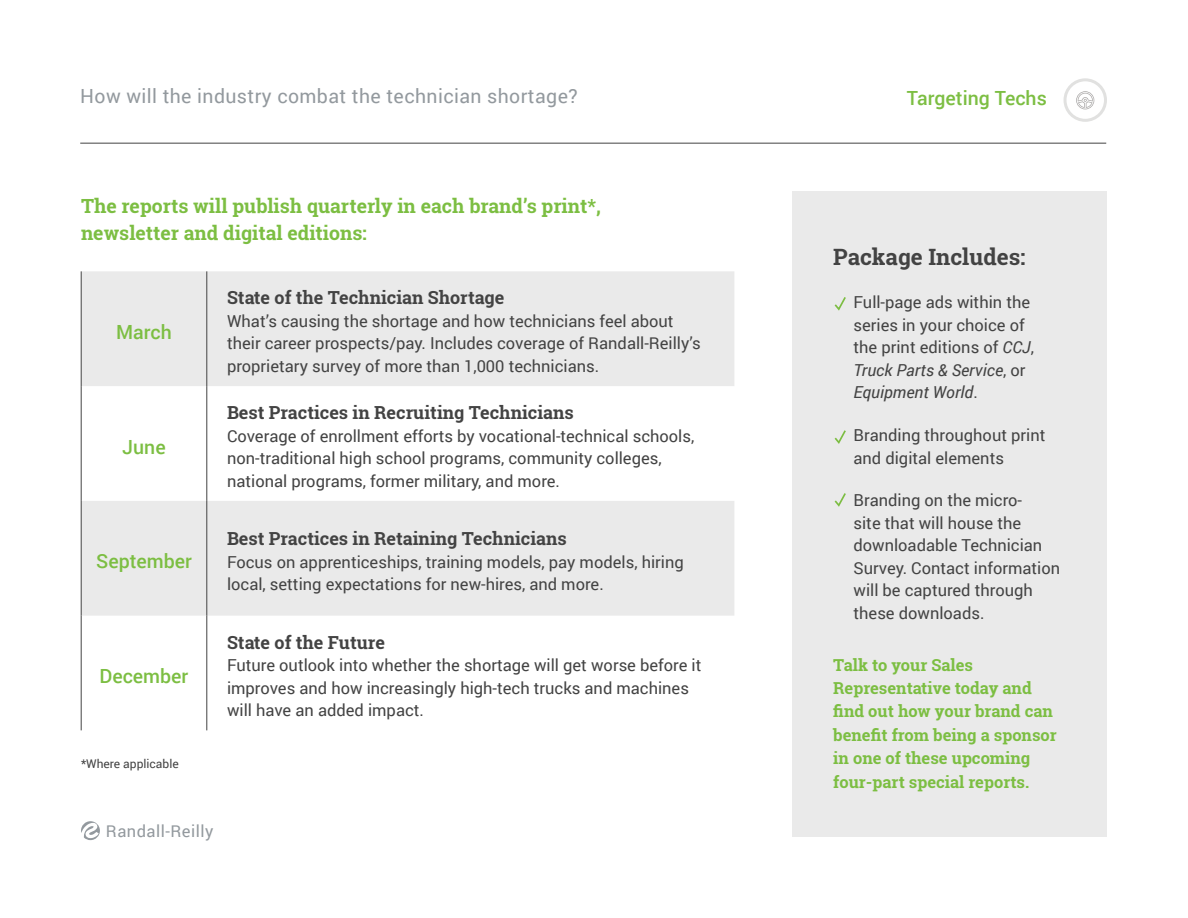
<style>
.page{position:relative;width:1188px;height:918px;background:#fff}
.page>*{position:absolute;margin:0;border:0;box-sizing:border-box;transform-origin:0 0}
.t1{font:700 22.5px "Roboto Slab";color:#434343}
.t2{font:700 19.5px/27px "Roboto Slab";color:#7cbe42}
.Callout_2{font:19.5px "Roboto";letter-spacing:.02em;color:#93999e}
.t3{font:500 19.5px "Roboto";color:#7cbe42}
.t4{font:700 18px "Roboto Slab";color:#434343}
.t5{font:16.5px/22.5px "Roboto";color:#434343}
.t6{font:700 16.5px/23.4px "Roboto Slab";color:#7cbe42}
.t7{font:16.5px "Roboto";letter-spacing:.03em;color:#93999e}
.t8{font:12px "Roboto";color:#434343}
.s1{font-style:italic}
</style>
<div class="page">
<div style="left:792px;top:191px;width:315px;height:646px;background:#eaeaea"></div>
<hr style="left:80px;top:143px;width:1026px;height:1px;background:#434343">
<div style="left:1064px;top:78px;width:43px;height:44px;border:3px solid #e1e1e0;border-radius:50%"></div>
<svg style="left:1076px;top:91px;width:18px;height:18px"></svg>
<svg style="left:82px;top:271px;width:652px;height:345px;fill:#eaeaea"></svg>
<hr style="left:81px;top:271px;width:1px;height:115px;background:#434343">
<hr style="left:207px;top:271px;width:1px;height:115px;background:#434343">
<hr style="left:81px;top:386px;width:1px;height:115px;background:#434343">
<hr style="left:207px;top:386px;width:1px;height:115px;background:#434343">
<hr style="left:81px;top:501px;width:1px;height:115px;background:#434343">
<hr style="left:207px;top:501px;width:1px;height:115px;background:#434343">
<hr style="left:81px;top:616px;width:1px;height:114px;background:#434343">
<hr style="left:207px;top:616px;width:1px;height:114px;background:#434343">
<svg style="left:834px;top:297px;width:12px;height:14px"></svg>
<svg style="left:834px;top:430px;width:12px;height:14px"></svg>
<svg style="left:834px;top:493px;width:12px;height:14px"></svg>
<svg style="left:81px;top:821px;width:19px;height:19px"></svg>
<p class="Callout_2" style="left:80px;top:83px;width:499px">How will the industry combat the technician shortage?</p>
<p class="t3" style="left:907px;top:85px;width:142px">Targeting Techs</p>
<p class="t2" style="left:81px;top:192px;width:522px">The reports will publish quarterly in each brand’s print*, newsletter and digital editions:</p>
<p class="t3" style="left:116px;top:318px;width:57px">March</p>
<p class="t3" style="left:122px;top:433px;width:45px">June</p>
<p class="t3" style="left:96px;top:548px;width:97px">September</p>
<p class="t4" style="left:227px;top:286px;width:279px">State of the Technician Shortage</p>
<p class="t5" style="left:227px;top:309px;width:475px">What’s causing the shortage and how technicians feel about their career prospects/pay. Includes coverage of Randall-Reilly’s proprietary survey of more than 1,000 technicians.</p>
<p class="t4" style="left:227px;top:400px;width:348px">Best Practices in Recruiting Technicians</p>
<p class="t5" style="left:227px;top:424px;width:469px">Coverage of enrollment efforts by vocational-technical schools, non-traditional high school programs, community colleges, national programs, former military, and more.</p>
<p class="t4" style="left:227px;top:526px;width:341px">Best Practices in Retaining Technicians</p>
<p class="t5" style="left:227px;top:550px;width:458px">Focus on apprenticeships, training models, pay models, hiring local, setting expectations for new-hires, and more.</p>
<p class="t1" style="left:833px;top:241px;width:194px">Package Includes:</p>
<p class="t5" style="left:854px;top:291px;width:182px">Full-page ads within the series in your choice of the print editions of <span class="s1">CCJ</span>,<br><span class="s1">Truck Parts &amp; Service</span>, or<br><span class="s1">Equipment World</span>.</p>
<p class="t5" style="left:854px;top:423px;width:193px">Branding throughout print and digital elements</p>
<p class="t5" style="left:854px;top:489px;width:208px">Branding on the micro-<br>site that will house the downloadable Technician<br>Survey. Contact information will be captured through these downloads.</p>
<p class="t3" style="left:100px;top:663px;width:90px">December</p>
<p class="t8" style="left:81px;top:755px;width:99px">*Where applicable</p>
<p class="t7" style="left:106px;top:819px;width:109px">Randall-Reilly</p>
<p class="t4" style="left:227px;top:630px;width:159px">State of the Future</p>
<p class="t5" style="left:227px;top:653px;width:476px">Future outlook into whether the shortage will get worse before it improves and how increasingly high-tech trucks and machines will have an added impact.</p>
<p class="t6" style="left:833px;top:653px;width:225px">Talk to your Sales<br>Representative today and find out how your brand can benefit from being a sponsor in one of these upcoming four-part special reports.</p>
</div>
